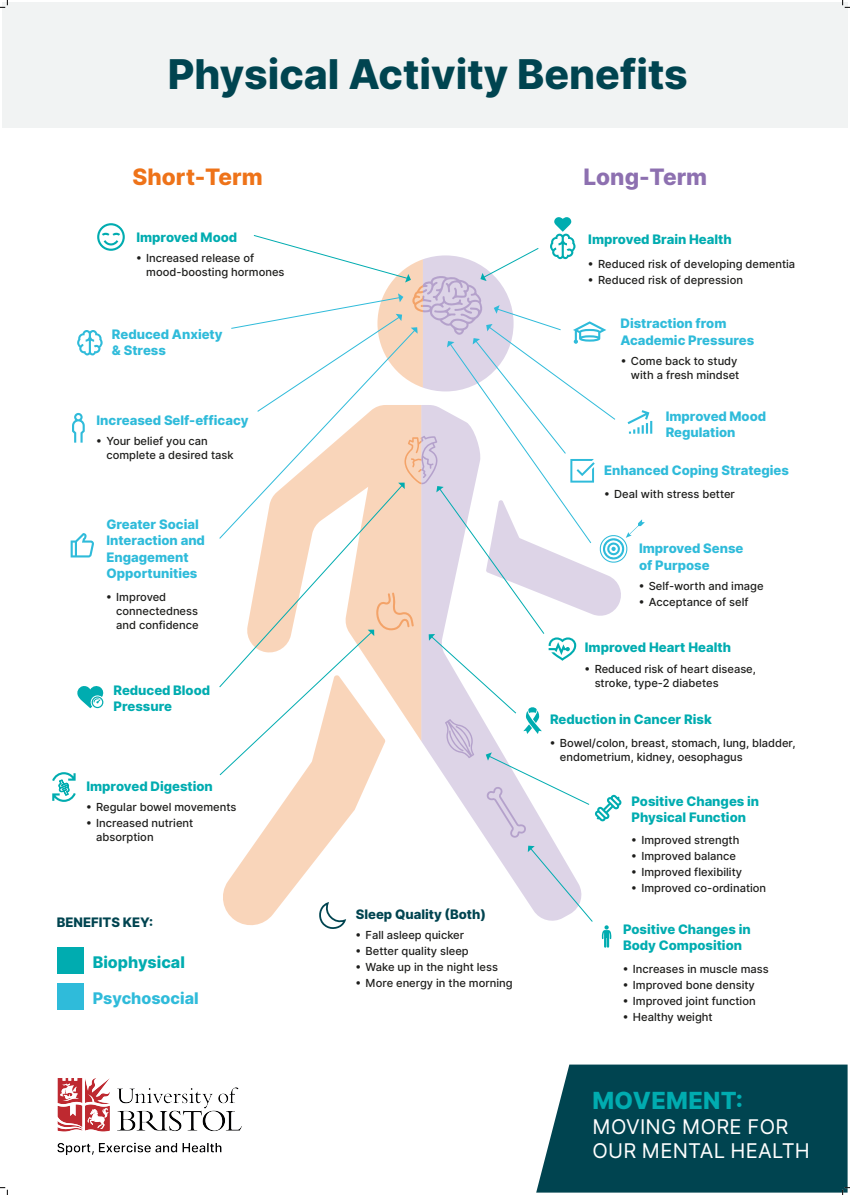
<style>
.page{position:relative;width:850px;height:1195px;background:#fff}
.page>*{position:absolute;margin:0;border:0;box-sizing:border-box;transform-origin:0 0}
.t1{font:800 40.98px "Inter";color:#004450}
.t2{font:800 23.59px "Inter";letter-spacing:.01em;color:#00acb0}
.t3{font:800 22.61px "Inter";color:#ee7319}
.t4{font:800 22.61px "Inter";color:#8d70b0}
.t5{font:20.23px/24.6px "Inter";letter-spacing:.01em;color:#fff}
.t6{font:800 16.03px "Inter";color:#2fbbda}
.t7{font:800 16.03px "Inter";color:#00acb0}
.t8{font:800 13.05px/16.3px "Inter";color:#2fbbda}
.t9{font:800 13.05px/16.3px "Inter";color:#00acb0}
.t10{font:800 13.05px "Inter";color:#004450}
.t11{font:500 11.09px/14px "Inter";color:#1d1d1b}
</style>
<div class="page">
<div style="left:2px;top:2px;width:845px;height:126px;background:#f1f3f3"></div>
<img style="left:57px;top:1078px;width:185px;height:77px">
<div style="left:57px;top:947px;width:26px;height:26px;background:#00acb0"></div>
<div style="left:57px;top:983px;width:26px;height:26px;background:#2fbbda"></div>
<svg style="left:77px;top:330px;width:26px;height:25px"></svg>
<svg style="left:97px;top:223px;width:28px;height:28px"></svg>
<svg style="left:72px;top:413px;width:13px;height:29px"></svg>
<svg style="left:71px;top:533px;width:23px;height:24px"></svg>
<svg style="left:52px;top:772px;width:24px;height:29px"></svg>
<svg style="left:219px;top:217px;width:433px;height:730px"></svg>
<svg style="left:77px;top:686px;width:27px;height:22px"></svg>
<svg style="left:0;top:0;width:8px;height:8px"></svg>
<svg style="left:0;top:1187px;width:8px;height:7px"></svg>
<svg style="left:842px;top:0;width:7px;height:8px"></svg>
<svg style="left:536px;top:1064px;width:313px;height:130px;background:#12515c"></svg>
<p class="t1" style="left:167px;top:44px;width:521px">Physical Activity Benefits</p>
<p class="t3" style="left:132px;top:159px;width:132px">Short-Term</p>
<p class="t4" style="left:583px;top:159px;width:125px">Long-Term</p>
<p class="t9" style="left:136px;top:229px;width:102px">Improved Mood</p>
<p class="t11" style="left:146px;top:251px;width:140px;text-indent:-10px">• Increased release of mood-boosting hormones</p>
<p class="t8" style="left:112px;top:326px;width:112px;line-height:16.4px">Reduced Anxiety &amp; Stress</p>
<p class="t8" style="left:96px;top:413px;width:153px">Increased Self-efficacy</p>
<p class="t11" style="left:106px;top:434px;width:129px;text-indent:-10px">• Your belief you can complete a desired task</p>
<p class="t8" style="left:106px;top:516px;width:100px">Greater Social<br>Interaction and<br>Engagement</p>
<p class="t8" style="left:106px;top:565px;width:92px">Opportunities</p>
<p class="t11" style="left:116px;top:589px;width:84px;text-indent:-10px">• Improved connectedness and confidence</p>
<p class="t9" style="left:113px;top:682px;width:98px">Reduced Blood<br>Pressure</p>
<p class="t9" style="left:86px;top:778px;width:128px">Improved Digestion</p>
<p class="t11" style="left:86px;top:800px;width:151px">• Regular bowel movements</p>
<p class="t11" style="left:96px;top:816px;width:99px;text-indent:-10px">• Increased nutrient absorption</p>
<p class="t10" style="left:57px;top:912px;width:98px">BENEFITS KEY:</p>
<p class="t7" style="left:93px;top:950px;width:94px">Biophysical</p>
<p class="t6" style="left:93px;top:986px;width:107px">Psychosocial</p>
<p class="t10" style="left:355px;top:904px;width:132px">Sleep Quality (Both)</p>
<p class="t11" style="left:355px;top:928px;width:110px">• Fall asleep quicker</p>
<p class="t11" style="left:355px;top:944px;width:114px">• Better quality sleep</p>
<p class="t11" style="left:355px;top:959px;width:144px">• Wake up in the night less</p>
<p class="t11" style="left:355px;top:975px;width:158px">• More energy in the morning</p>
<p class="t9" style="left:588px;top:231px;width:145px">Improved Brain Health</p>
<p class="t11" style="left:588px;top:257px;width:208px">• Reduced risk of developing dementia</p>
<p class="t11" style="left:588px;top:273px;width:156px">• Reduced risk of depression</p>
<p class="t8" style="left:620px;top:316px;width:135px">Distraction from<br>Academic Pressures</p>
<p class="t11" style="left:621px;top:354px;width:120px;text-align:right">• Come back to study with a fresh mindset</p>
<p class="t8" style="left:665px;top:408px;width:102px">Improved Mood<br>Regulation</p>
<p class="t8" style="left:604px;top:462px;width:186px">Enhanced Coping Strategies</p>
<p class="t11" style="left:604px;top:487px;width:132px">• Deal with stress better</p>
<p class="t8" style="left:638px;top:540px;width:106px">Improved Sense of Purpose</p>
<p class="t11" style="left:638px;top:579px;width:126px">• Self-worth and image</p>
<p class="t11" style="left:638px;top:595px;width:111px">• Acceptance of self</p>
<p class="t9" style="left:584px;top:639px;width:147px">Improved Heart Health</p>
<p class="t11" style="left:594px;top:662px;width:163px;text-indent:-10px">• Reduced risk of heart disease, stroke, type-2 diabetes</p>
<p class="t9" style="left:550px;top:711px;width:163px">Reduction in Cancer Risk</p>
<p class="t11" style="left:559px;top:735px;width:237px;text-indent:-10px">• Bowel/colon, breast, stomach, lung, bladder, endometrium, kidney, oesophagus</p>
<p class="t9" style="left:631px;top:793px;width:129px">Positive Changes in</p>
<p class="t9" style="left:631px;top:809px;width:116px">Physical Function</p>
<p class="t11" style="left:631px;top:833px;width:109px">• Improved strength</p>
<p class="t11" style="left:631px;top:849px;width:106px">• Improved balance</p>
<p class="t11" style="left:631px;top:865px;width:112px">• Improved flexibility</p>
<p class="t11" style="left:631px;top:881px;width:136px">• Improved co-ordination</p>
<p class="t9" style="left:622px;top:921px;width:129px">Positive Changes in</p>
<p class="t9" style="left:622px;top:937px;width:120px">Body Composition</p>
<p class="t11" style="left:622px;top:961px;width:147px">• Increases in muscle mass</p>
<p class="t11" style="left:622px;top:977px;width:133px">• Improved bone density</p>
<p class="t11" style="left:622px;top:993px;width:134px">• Improved joint function</p>
<p class="t11" style="left:622px;top:1009px;width:91px">• Healthy weight</p>
<p class="t2" style="left:592px;top:1082px;width:152px">MOVEMENT:</p>
<p class="t5" style="left:592px;top:1114px;width:219px">MOVING MORE FOR<br>OUR MENTAL HEALTH</p>
</div>
